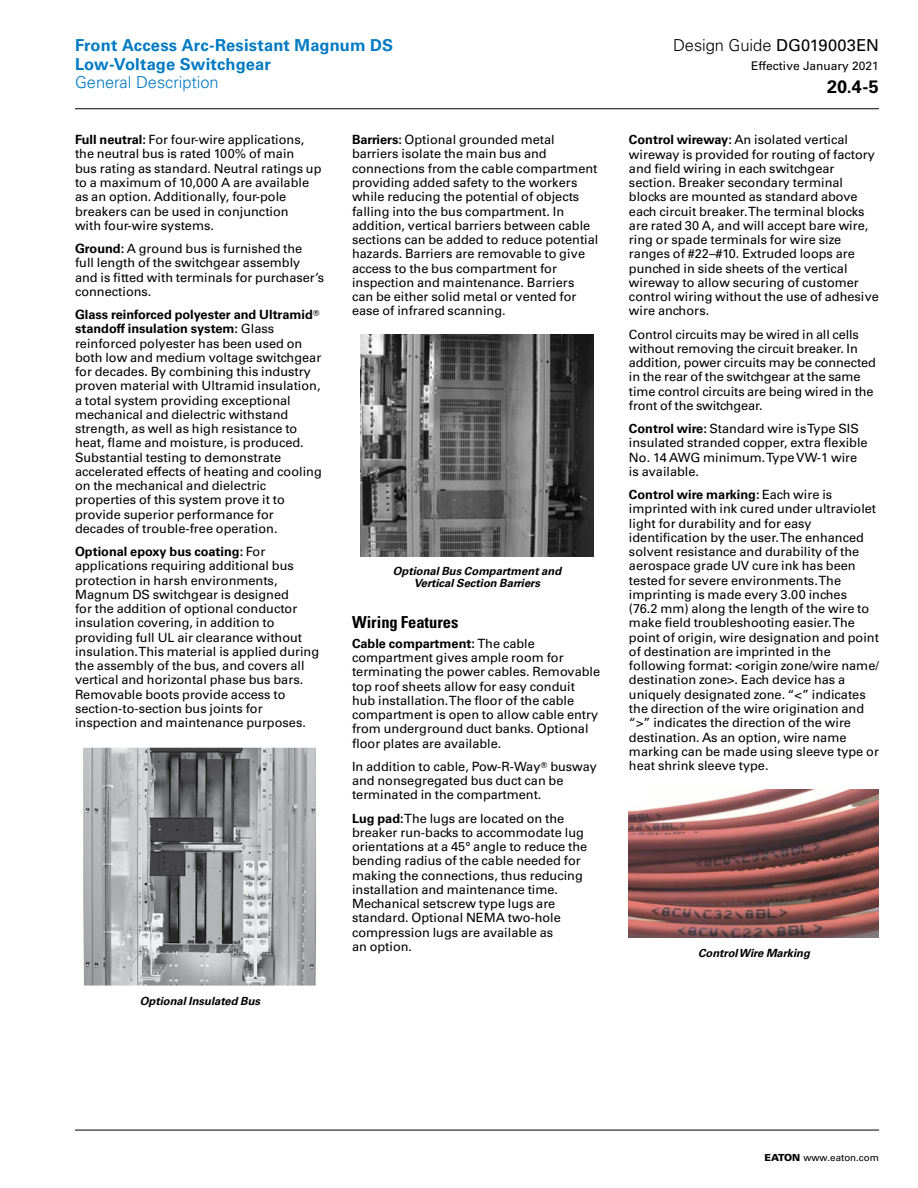
<style>
.page{position:relative;width:918px;height:1188px;background:#fff}
.page>*{position:absolute;margin:0;border:0;box-sizing:border-box;transform-origin:0 0}
.t1{font:700 18px "Univers LT Std";color:#000}
.t2{font:700 16.5px/18.8px "Univers LT Std";letter-spacing:.01em;color:#007ac2}
.t3{font:300 16.5px "Univers LT Std";letter-spacing:-.005em;color:#000}
.t4{font:300 16.5px "Univers LT Std";letter-spacing:-.005em;color:#007ac2}
.t5{font:700 condensed 16.5px "Univers LT Std";color:#000}
.t6{font:12.75px/14.2px "Univers LT Std";color:#000}
.t7{font:12px "Univers LT Std";color:#000}
.t8{font:italic 700 11.25px/12.8px "Univers LT Std";color:#000;text-align:center}
.t9{font:9.75px "Univers LT Std";color:#000}
.s1{font-weight:700}
.s2{font-family:"Universal Newswith Comm Pi"}
.s3{font-weight:400}
.s4{font-weight:900}
</style>
<div class="page">
<img style="left:83px;top:748px;width:233px;height:238px">
<img style="left:360px;top:335px;width:234px;height:221px">
<img style="left:629px;top:789px;width:250px;height:148px">
<hr style="left:75px;top:1130px;width:804px;height:1px;background:#000">
<hr style="left:75px;top:108px;width:804px;height:1px;background:#000">
<p class="t2" style="left:75px;top:36px;width:320px">Front Access Arc-Resistant Magnum DS<br>Low-Voltage Switchgear</p>
<p class="t4" style="left:75px;top:73px;width:145px">General Description</p>
<p class="t6" style="left:75px;top:133px;width:248px"><span class="s1">Full neutral:</span> For four-wire applications, the neutral bus is rated 100% of main<br>bus rating as standard. Neutral ratings up to a maximum of 10,000 A are available as an option. Additionally, four-pole breakers can be used in conjunction<br>with four-wire systems.</p>
<p class="t6" style="left:75px;top:241px;width:251px"><span class="s1">Ground:</span> A ground bus is furnished the full length of the switchgear assembly and is fitted with terminals for purchaser’s connections.</p>
<p class="t6" style="left:75px;top:307px;width:248px"><span class="s1">Glass reinforced polyester and Ultramid</span><span class="s2">T </span><span class="s1">standoff insulation system:</span> Glass reinforced polyester has been used on both low and medium voltage switchgear for decades. By combining this industry proven material with Ultramid insulation, a total system providing exceptional mechanical and dielectric withstand strength, as well as high resistance to heat, flame and moisture, is produced.<br>Substantial testing to demonstrate accelerated effects of heating and cooling on the mechanical and dielectric properties of this system prove it to provide superior performance for decades of trouble-free operation.</p>
<p class="t6" style="left:75px;top:545px;width:246px"><span class="s1">Optional epoxy bus coating:</span> For applications requiring additional bus protection in harsh environments, Magnum DS switchgear is designed<br>for the addition of optional conductor insulation covering, in addition to providing full UL air clearance without insulation. This material is applied during the assembly of the bus, and covers all vertical and horizontal phase bus bars.<br>Removable boots provide access to section-to-section bus joints for inspection and maintenance purposes.</p>
<p class="t8" style="left:140px;top:995px;width:122px">Optional Insulated Bus</p>
<p class="t6" style="left:352px;top:133px;width:248px"><span class="s1">Barriers:</span> Optional grounded metal barriers isolate the main bus and connections from the cable compartment providing added safety to the workers while reducing the potential of objects falling into the bus compartment. In addition, vertical barriers between cable sections can be added to reduce potential hazards. Barriers are removable to give access to the bus compartment for inspection and maintenance. Barriers can be either solid metal or vented for ease of infrared scanning.</p>
<p class="t8" style="left:393px;top:564px;width:170px">Optional Bus Compartment and<br>Vertical Section Barriers</p>
<p class="t5" style="left:352px;top:612px;width:108px">Wiring Features</p>
<p class="t6" style="left:352px;top:636px;width:250px"><span class="s1">Cable compartment:</span> The cable compartment gives ample room for terminating the power cables. Removable top roof sheets allow for easy conduit hub installation. The floor of the cable compartment is open to allow cable entry from underground duct banks. Optional floor plates are available.</p>
<p class="t6" style="left:352px;top:759px;width:246px">In addition to cable, Pow-R-Way<span class="s2">T</span> busway and nonsegregated bus duct can be terminated in the compartment.</p>
<p class="t6" style="left:352px;top:811px;width:237px"><span class="s1">Lug pad:</span> The lugs are located on the breaker run-backs to accommodate lug orientations at a 45° angle to reduce the bending radius of the cable needed for making the connections, thus reducing installation and maintenance time.<br>Mechanical setscrew type lugs are standard. Optional NEMA two-hole compression lugs are available as<br>an option.</p>
<p class="t3" style="left:673px;top:35px;width:207px">Design Guide <span class="s3">DG019003EN</span></p>
<p class="t7" style="left:751px;top:59px;width:129px">Effective January 2021</p>
<h1 class="t1" style="left:827px;top:76px;width:53px">20.4-5</h1>
<p class="t6" style="left:629px;top:133px;width:251px"><span class="s1">Control wireway:</span> An isolated vertical wireway is provided for routing of factory and field wiring in each switchgear section. Breaker secondary terminal blocks are mounted as standard above each circuit breaker. The terminal blocks are rated 30 A, and will accept bare wire, ring or spade terminals for wire size ranges of #22–#10. Extruded loops are punched in side sheets of the vertical wireway to allow securing of customer control wiring without the use of adhesive wire anchors.</p>
<p class="t6" style="left:629px;top:327px;width:249px">Control circuits may be wired in all cells without removing the circuit breaker. In addition, power circuits may be connected in the rear of the switchgear at the same time control circuits are being wired in the front of the switchgear.</p>
<p class="t6" style="left:629px;top:422px;width:240px"><span class="s1">Control wire:</span> Standard wire is Type SIS insulated stranded copper, extra flexible<br>No. 14 AWG minimum. Type VW-1 wire is available.</p>
<p class="t6" style="left:629px;top:488px;width:252px"><span class="s1">Control wire marking:</span> Each wire is imprinted with ink cured under ultraviolet light for durability and for easy identification by the user. The enhanced solvent resistance and durability of the aerospace grade UV cure ink has been tested for severe environments. The imprinting is made every 3.00 inches<br>(76.2 mm) along the length of the wire to make field troubleshooting easier. The point of origin, wire designation and point of destination are imprinted in the following format: &lt;origin zone/wire name/ destination zone&gt;. Each device has a uniquely designated zone. “&lt;” indicates the direction of the wire origination and “&gt;” indicates the direction of the wire destination. As an option, wire name marking can be made using sleeve type or heat shrink sleeve type.</p>
<p class="t8" style="left:698px;top:946px;width:113px">Control Wire Marking</p>
<p class="t9" style="left:765px;top:1152px;width:116px"><span class="s4">EATON</span> www.eaton.com</p>
</div>
